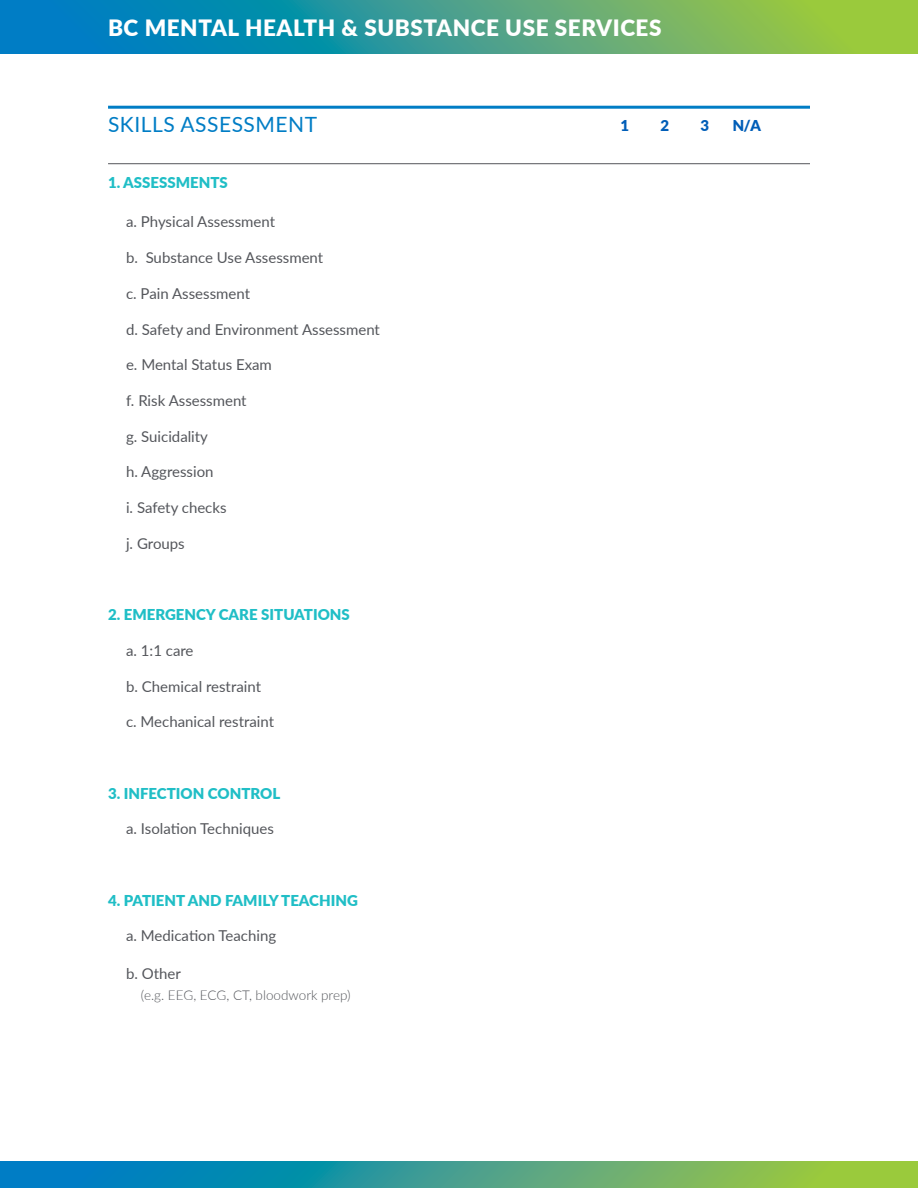
<style>
.page{position:relative;width:918px;height:1188px;background:#fff}
.page>*{position:absolute;margin:0;border:0;box-sizing:border-box;transform-origin:0 0}
.t1{font:900 22.5px "Lato";letter-spacing:.025em;color:#fff}
.t2{font:21px "Lato";letter-spacing:.025em;color:#007dc5}
.t3{font:15px "Lato";color:#54565b}
.t4{font:900 15px "Lato";color:#20bec6}
.t5{font:900 15px "Lato";color:#005eb8}
.t6{font:300 13.5px "Lato";color:#54565b}
</style>
<div class="page">
<svg style="left:0;top:0;width:918px;height:54px;background:#44a088"></svg>
<svg style="left:0;top:1161px;width:918px;height:27px;background:#44a088"></svg>
<hr style="left:108px;top:106px;width:702px;height:3px;background:#007dc5">
<hr style="left:108px;top:163px;width:702px;height:1px;background:#54565b">
<h1 class="t1" style="left:108px;top:11px;width:555px">BC MENTAL HEALTH &amp; SUBSTANCE USE SERVICES</h1>
<h2 class="t2" style="left:108px;top:110px;width:211px">SKILLS ASSESSMENT</h2>
<p class="t4" style="left:108px;top:171px;width:121px">1. ASSESSMENTS</p>
<p class="t3" style="left:126px;top:211px;width:151px">a. Physical Assessment</p>
<p class="t3" style="left:126px;top:247px;width:199px">b. Substance Use Assessment</p>
<p class="t3" style="left:126px;top:283px;width:126px">c. Pain Assessment</p>
<p class="t3" style="left:126px;top:318px;width:255px">d. Safety and Environment Assessment</p>
<p class="t3" style="left:126px;top:354px;width:147px">e. Mental Status Exam</p>
<p class="t3" style="left:126px;top:390px;width:122px">f. Risk Assessment</p>
<p class="t3" style="left:126px;top:425px;width:83px">g. Suicidality</p>
<p class="t3" style="left:126px;top:461px;width:89px">h. Aggression</p>
<p class="t3" style="left:126px;top:497px;width:102px">i. Safety checks</p>
<p class="t3" style="left:126px;top:533px;width:60px">j. Groups</p>
<p class="t4" style="left:108px;top:603px;width:243px">2. EMERGENCY CARE SITUATIONS</p>
<p class="t3" style="left:126px;top:640px;width:69px">a. 1:1 care</p>
<p class="t3" style="left:126px;top:675px;width:136px">b. Chemical restraint</p>
<p class="t3" style="left:126px;top:711px;width:150px">c. Mechanical restraint</p>
<p class="t4" style="left:108px;top:782px;width:174px">3. INFECTION CONTROL</p>
<p class="t3" style="left:126px;top:818px;width:149px">a. Isolation Techniques</p>
<p class="t4" style="left:108px;top:889px;width:251px">4. PATIENT AND FAMILY TEACHING</p>
<p class="t3" style="left:126px;top:925px;width:152px">a. Medication Teaching</p>
<p class="t3" style="left:126px;top:962px;width:56px">b. Other</p>
<p class="t6" style="left:141px;top:985px;width:211px">(e.g. EEG, ECG, CT, bloodwork prep)</p>
<p class="t5" style="left:621px;top:114px;width:10px">1</p>
<p class="t5" style="left:660px;top:114px;width:10px">2</p>
<p class="t5" style="left:700px;top:114px;width:10px">3</p>
<p class="t5" style="left:733px;top:116px;width:30px">N/A</p>
</div>
